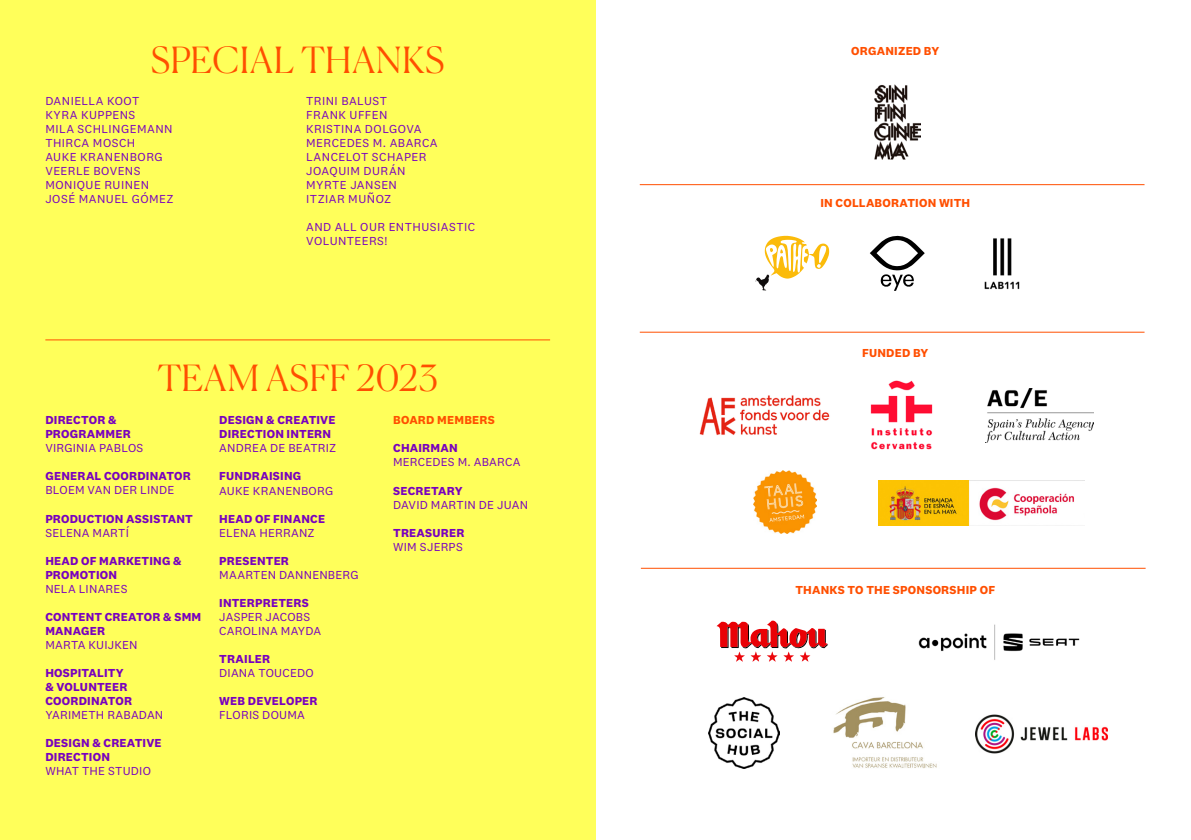
<style>
.page{position:relative;width:1191px;height:840px;background:#fff}
.page>*{position:absolute;margin:0;border:0;box-sizing:border-box;transform-origin:0 0}
.t1{font:300 36px "Canela";letter-spacing:.015em;color:#ff4f00}
.t2{font:12px/14px "National 2";letter-spacing:.025em;color:#7800bf}
.t3{font:700 12px/14px "National 2";letter-spacing:.02em;color:#7800bf}
.t4{font:700 12px "National 2";letter-spacing:.02em;color:#ff4f00}
</style>
<div class="page">
<div style="left:0;top:0;width:595px;height:839px;background:#ffff5a"></div>
<hr style="left:45px;top:339px;width:505px;height:1px;background:#ff4f00">
<img style="left:874px;top:84px;width:46px;height:75px">
<hr style="left:640px;top:331px;width:504px;height:1px;background:#ff4f00">
<hr style="left:641px;top:567px;width:504px;height:1px;background:#ff4f00">
<hr style="left:640px;top:184px;width:504px;height:1px;background:#ff4f00">
<img style="left:753px;top:470px;width:63px;height:63px">
<svg style="left:869px;top:236px;width:55px;height:55px"></svg>
<svg style="left:755px;top:236px;width:74px;height:54px"></svg>
<img style="left:984px;top:238px;width:36px;height:52px">
<img style="left:699px;top:395px;width:131px;height:40px">
<img style="left:987px;top:388px;width:106px;height:54px">
<img style="left:870px;top:380px;width:63px;height:69px">
<img style="left:918px;top:624px;width:162px;height:36px">
<svg style="left:716px;top:620px;width:112px;height:41px"></svg>
<img style="left:708px;top:697px;width:71px;height:71px">
<img style="left:833px;top:697px;width:104px;height:72px">
<img style="left:975px;top:714px;width:132px;height:39px">
<img style="left:878px;top:480px;width:207px;height:45px">
<h1 class="t1" style="left:151px;top:32px;width:296px">SPECIAL THANKS</h1>
<p class="t2" style="left:45px;top:94px;width:130px">DANIELLA KOOT<br>KYRA KUPPENS<br>MILA SCHLINGEMANN<br>THIRCA MOSCH<br>AUKE KRANENBORG<br>VEERLE BOVENS<br>MONIQUE RUINEN<br>JOSÉ MANUEL GÓMEZ</p>
<p class="t2" style="left:306px;top:94px;width:133px">TRINI BALUST<br>FRANK UFFEN<br>KRISTINA DOLGOVA<br>MERCEDES M. ABARCA<br>LANCELOT SCHAPER<br>JOAQUIM DURÁN<br>MYRTE JANSEN<br>ITZIAR MUÑOZ</p>
<p class="t2" style="left:306px;top:220px;width:170px">AND ALL OUR ENTHUSIASTIC<br>VOLUNTEERS!</p>
<h1 class="t1" style="left:157px;top:349px;width:282px">TEAM ASFF 2023</h1>
<p class="t3" style="left:45px;top:413px;width:87px">DIRECTOR &amp;<br>PROGRAMMER</p>
<p class="t2" style="left:45px;top:441px;width:99px">VIRGINIA PABLOS</p>
<p class="t3" style="left:45px;top:469px;width:147px">GENERAL COORDINATOR</p>
<p class="t2" style="left:45px;top:483px;width:130px">BLOEM VAN DER LINDE</p>
<p class="t3" style="left:45px;top:511px;width:149px">PRODUCTION ASSISTANT</p>
<p class="t2" style="left:45px;top:525px;width:85px">SELENA MARTÍ</p>
<p class="t3" style="left:45px;top:553px;width:138px">HEAD OF MARKETING &amp;<br>PROMOTION</p>
<p class="t2" style="left:45px;top:581px;width:84px">NELA LINARES</p>
<p class="t3" style="left:45px;top:609px;width:157px">CONTENT CREATOR &amp; SMM<br>MANAGER</p>
<p class="t2" style="left:45px;top:637px;width:94px">MARTA KUIJKEN</p>
<p class="t3" style="left:45px;top:665px;width:88px">HOSPITALITY &amp; VOLUNTEER<br>COORDINATOR</p>
<p class="t2" style="left:45px;top:707px;width:119px">YARIMETH RABADAN</p>
<p class="t3" style="left:45px;top:735px;width:118px">DESIGN &amp; CREATIVE<br>DIRECTION</p>
<p class="t2" style="left:45px;top:763px;width:107px">WHAT THE STUDIO</p>
<p class="t3" style="left:219px;top:413px;width:118px">DESIGN &amp; CREATIVE<br>DIRECTION INTERN</p>
<p class="t2" style="left:219px;top:441px;width:118px">ANDREA DE BEATRIZ</p>
<p class="t3" style="left:219px;top:469px;width:84px">FUNDRAISING</p>
<p class="t2" style="left:219px;top:483px;width:115px">AUKE KRANENBORG</p>
<p class="t3" style="left:219px;top:511px;width:107px">HEAD OF FINANCE</p>
<p class="t2" style="left:219px;top:525px;width:97px">ELENA HERRANZ</p>
<p class="t3" style="left:219px;top:553px;width:71px">PRESENTER</p>
<p class="t2" style="left:219px;top:567px;width:141px">MAARTEN DANNENBERG</p>
<p class="t3" style="left:219px;top:595px;width:91px">INTERPRETERS</p>
<p class="t2" style="left:219px;top:609px;width:103px">JASPER JACOBS<br>CAROLINA MAYDA</p>
<p class="t3" style="left:219px;top:651px;width:52px">TRAILER</p>
<p class="t2" style="left:219px;top:665px;width:96px">DIANA TOUCEDO</p>
<p class="t3" style="left:219px;top:693px;width:100px">WEB DEVELOPER</p>
<p class="t2" style="left:219px;top:707px;width:87px">FLORIS DOUMA</p>
<p class="t4" style="left:393px;top:412px;width:103px">BOARD MEMBERS</p>
<p class="t3" style="left:393px;top:441px;width:66px">CHAIRMAN</p>
<p class="t2" style="left:393px;top:455px;width:129px">MERCEDES M. ABARCA</p>
<p class="t3" style="left:393px;top:483px;width:71px">SECRETARY</p>
<p class="t2" style="left:393px;top:497px;width:136px">DAVID MARTIN DE JUAN</p>
<p class="t3" style="left:393px;top:525px;width:73px">TREASURER</p>
<p class="t2" style="left:393px;top:539px;width:71px">WIM SJERPS</p>
<p class="t4" style="left:851px;top:43px;width:90px">ORGANIZED BY</p>
<p class="t4" style="left:820px;top:196px;width:151px">IN COLLABORATION WITH</p>
<p class="t4" style="left:862px;top:345px;width:68px">FUNDED BY</p>
<p class="t4" style="left:795px;top:582px;width:201px">THANKS TO THE SPONSORSHIP OF</p>
</div>
